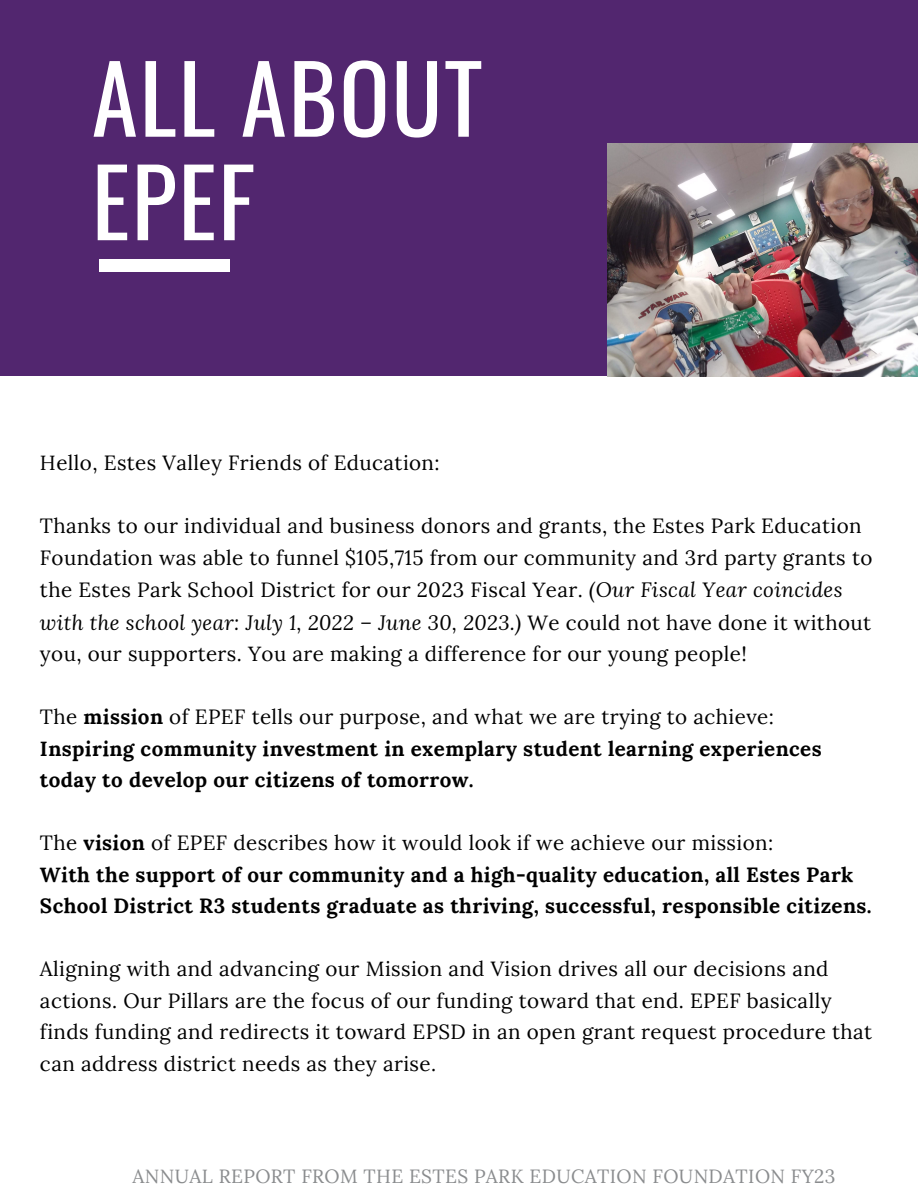
<style>
.page{position:relative;width:918px;height:1188px;background:#fff}
.page>*{position:absolute;margin:0;border:0;box-sizing:border-box;transform-origin:0 0}
.t1{font:93.45px "Oswald";letter-spacing:.02em;color:#fff}
.t2{font:20.55px/32.1px "Lora";letter-spacing:.02em;color:#000}
.t3{font:700 20.55px/31.5px "Lora";letter-spacing:.02em;color:#000}
.t4{font:19.05px "Lora";letter-spacing:.02em;color:#8a8c8e}
.s1{font-style:italic}
.s2{font-weight:700}
</style>
<div class="page">
<div style="left:0;top:0;width:918px;height:376px;background:#52266f"></div>
<img style="left:608px;top:144px;width:310px;height:232px">
<div style="left:100px;top:260px;width:130px;height:12px;background:#fff"></div>
<p class="t1" style="left:92px;top:25px;width:392px">ALL ABOUT</p>
<p class="t1" style="left:92px;top:129px;width:164px">EPEF</p>
<p class="t2" style="left:40px;top:446px;width:401px">Hello, Estes Valley Friends of Education:</p>
<p class="t2" style="left:40px;top:509px;width:834px">Thanks to our individual and business donors and grants, the Estes Park Education Foundation was able to funnel $105,715 from our community and 3rd party grants to the Estes Park School District for our 2023 Fiscal Year. <span class="s1">(Our Fiscal Year coincides with the school year: July 1, 2022 – June 30, 2023.)</span> We could not have done it without you, our supporters. You are making a difference for our young people!</p>
<p class="t2" style="left:40px;top:701px;width:735px">The <span class="s2">mission</span> of EPEF tells our purpose, and what we are trying to achieve:</p>
<p class="t3" style="left:40px;top:733px;width:783px">Inspiring community investment in exemplary student learning experiences today to develop our citizens of tomorrow.</p>
<p class="t2" style="left:40px;top:827px;width:735px">The <span class="s2">vision</span> of EPEF describes how it would look if we achieve our mission:</p>
<p class="t3" style="left:40px;top:859px;width:833px">With the support of our community and a high-quality education, all Estes Park<br>School District R3 students graduate as thriving, successful, responsible citizens.</p>
<p class="t2" style="left:40px;top:953px;width:834px;line-height:31.5px">Aligning with and advancing our Mission and Vision drives all our decisions and actions. Our Pillars are the focus of our funding toward that end. EPEF basically finds funding and redirects it toward EPSD in an open grant request procedure that can address district needs as they arise.</p>
<p class="t4" style="left:133px;top:1164px;width:704px">ANNUAL REPORT FROM THE ESTES PARK EDUCATION FOUNDATION FY23</p>
</div>
